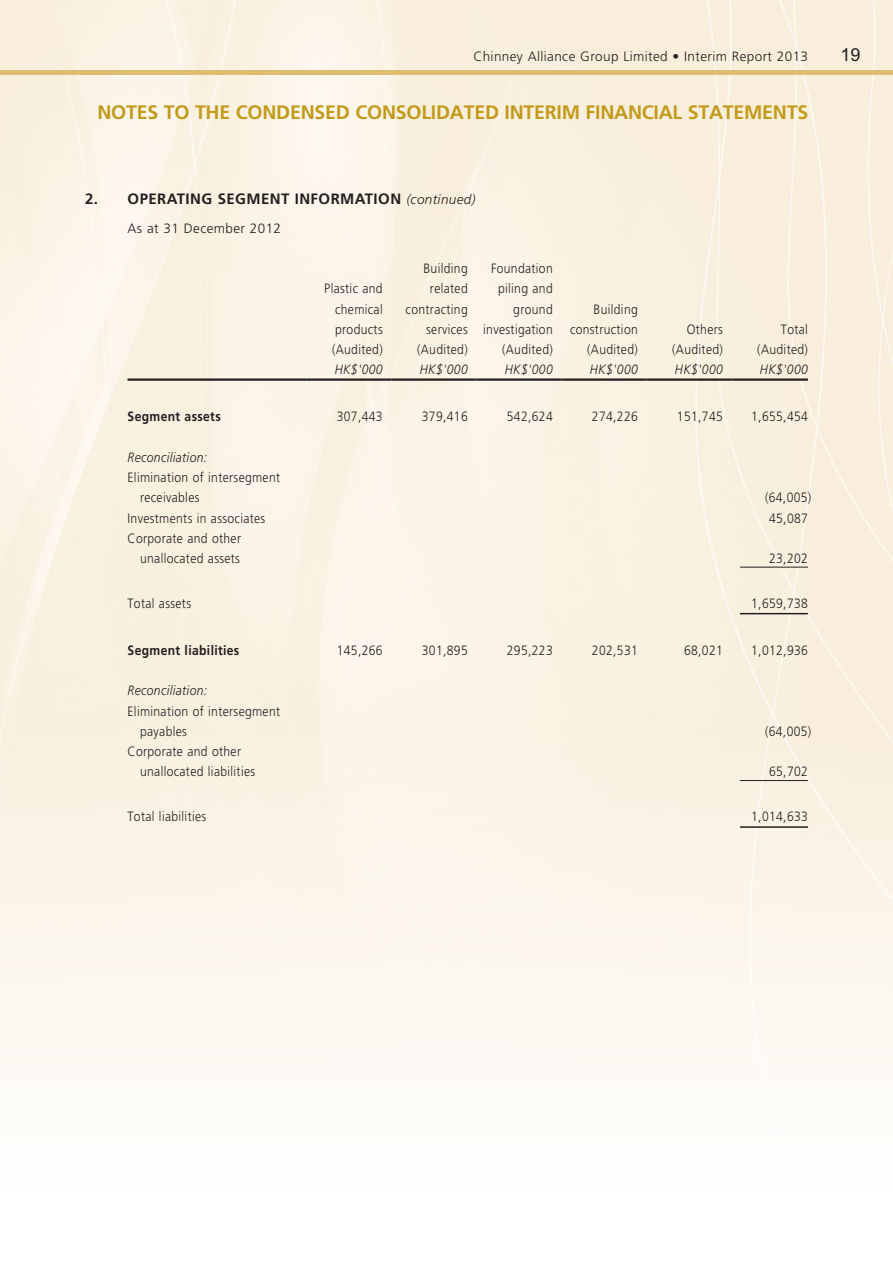
<style>
.page{position:relative;width:893px;height:1263px;background:#fff}
.page>*{position:absolute;margin:0;border:0;box-sizing:border-box;transform-origin:0 0}
.t1{font:700 19.5px "Frutiger LT Std";letter-spacing:-.01em;color:#c29b1b}
.t2{font:700 18px "M Hei HK";color:#231f20}
.t3{font:700 15px "Frutiger LT Std";letter-spacing:.03em;color:#231f20}
.t4{font:300 13.5px/20.2px "Frutiger LT Std";letter-spacing:.03em;color:#231f20;text-align:right;scale:.9 1}
.t5{font:italic 300 13.5px "Frutiger LT Std";letter-spacing:.03em;color:#231f20;scale:.9 1}
.t6{font:300 13.5px "Frutiger LT Std";letter-spacing:.03em;color:#231f20}
.t7{font:700 13.5px "Frutiger LT Std";letter-spacing:.03em;color:#231f20;scale:.9 1}
.s1{font-weight:300;font-style:italic;font-size:13.5px}
</style>
<div class="page">
<div style="left:689px;top:950px;width:204px;height:154px;background:#fcf8f2"></div>
<div style="left:726px;top:950px;width:133px;height:206px;background:#fdf9f4"></div>
<svg style="left:682px;top:0;width:211px;height:950px;background:#f9efde"></svg>
<hr style="left:0;top:70px;width:893px;height:4px;background:#debd71">
<hr style="left:128px;top:378px;width:178px;height:3px;background:#231f20">
<hr style="left:306px;top:378px;width:85px;height:3px;background:#231f20">
<hr style="left:391px;top:378px;width:85px;height:3px;background:#231f20">
<hr style="left:476px;top:378px;width:85px;height:3px;background:#231f20">
<hr style="left:561px;top:378px;width:85px;height:3px;background:#231f20">
<hr style="left:646px;top:378px;width:85px;height:3px;background:#231f20">
<hr style="left:731px;top:378px;width:77px;height:3px;background:#231f20">
<hr style="left:740px;top:567px;width:68px;height:1px;background:#231f20">
<hr style="left:740px;top:613px;width:68px;height:1px;background:#231f20">
<hr style="left:740px;top:780px;width:68px;height:1px;background:#231f20">
<hr style="left:740px;top:826px;width:68px;height:2px;background:#231f20">
<p class="t6" style="left:473px;top:49px;width:336px">Chinney Alliance Group Limited • Interim Report 2013</p>
<h2 class="t2" style="left:840px;top:41px;width:22px">19</h2>
<h1 class="t1" style="left:97px;top:101px;width:712px">NOTES TO THE CONDENSED CONSOLIDATED INTERIM FINANCIAL STATEMENTS</h1>
<p class="t3" style="left:85px;top:190px;width:392px">2. OPERATING SEGMENT INFORMATION <span class="s1">(continued)</span></p>
<p class="t6" style="left:128px;top:220px;width:155px">As at 31 December 2012</p>
<p class="t4" style="left:335px;top:279px;width:54px;text-align:justify;text-indent:-11px">Plastic and chemical products</p>
<p class="t4" style="left:406px;top:258px;width:71px">Building related contracting services</p>
<p class="t4" style="left:483px;top:258px;width:79px">Foundation piling and ground investigation</p>
<p class="t4" style="left:570px;top:299px;width:77px">Building construction</p>
<p class="t4" style="left:687px;top:319px;width:42px">Others</p>
<p class="t4" style="left:781px;top:319px;width:32px">Total</p>
<p class="t4" style="left:332px;top:339px;width:58px">(Audited)</p>
<p class="t4" style="left:417px;top:339px;width:58px">(Audited)</p>
<p class="t4" style="left:502px;top:339px;width:58px">(Audited)</p>
<p class="t4" style="left:587px;top:339px;width:58px">(Audited)</p>
<p class="t4" style="left:672px;top:339px;width:58px">(Audited)</p>
<p class="t4" style="left:757px;top:339px;width:58px">(Audited)</p>
<p class="t5" style="left:335px;top:362px;width:55px">HK$'000</p>
<p class="t5" style="left:420px;top:362px;width:55px">HK$'000</p>
<p class="t5" style="left:505px;top:362px;width:55px">HK$'000</p>
<p class="t5" style="left:590px;top:362px;width:55px">HK$'000</p>
<p class="t5" style="left:675px;top:362px;width:55px">HK$'000</p>
<p class="t5" style="left:760px;top:362px;width:55px">HK$'000</p>
<p class="t7" style="left:128px;top:409px;width:105px">Segment assets</p>
<p class="t4" style="left:337px;top:407px;width:53px">307,443</p>
<p class="t4" style="left:422px;top:407px;width:53px">379,416</p>
<p class="t4" style="left:507px;top:407px;width:53px">542,624</p>
<p class="t4" style="left:592px;top:407px;width:53px">274,226</p>
<p class="t4" style="left:677px;top:407px;width:53px">151,745</p>
<p class="t4" style="left:751px;top:407px;width:65px">1,655,454</p>
<p class="t5" style="left:128px;top:449px;width:90px">Reconciliation:</p>
<p class="t4" style="left:140px;top:467px;width:157px;text-align:left;text-indent:-12px">Elimination of intersegment receivables</p>
<p class="t4" style="left:765px;top:488px;width:53px">(64,005)</p>
<p class="t4" style="left:128px;top:508px;width:155px">Investments in associates</p>
<p class="t4" style="left:769px;top:508px;width:45px">45,087</p>
<p class="t4" style="left:128px;top:528px;width:128px">Corporate and other unallocated assets</p>
<p class="t4" style="left:769px;top:548px;width:45px">23,202</p>
<p class="t4" style="left:128px;top:593px;width:72px">Total assets</p>
<p class="t4" style="left:751px;top:593px;width:65px">1,659,738</p>
<p class="t7" style="left:128px;top:642px;width:126px">Segment liabilities</p>
<p class="t4" style="left:337px;top:640px;width:53px">145,266</p>
<p class="t4" style="left:422px;top:640px;width:53px">301,895</p>
<p class="t4" style="left:507px;top:640px;width:53px">295,223</p>
<p class="t4" style="left:592px;top:640px;width:53px">202,531</p>
<p class="t4" style="left:684px;top:640px;width:45px">68,021</p>
<p class="t4" style="left:751px;top:640px;width:65px">1,012,936</p>
<p class="t5" style="left:128px;top:683px;width:90px">Reconciliation:</p>
<p class="t4" style="left:140px;top:701px;width:157px;text-align:left;text-indent:-12px">Elimination of intersegment payables</p>
<p class="t4" style="left:765px;top:721px;width:53px">(64,005)</p>
<p class="t4" style="left:140px;top:741px;width:129px;text-align:left;text-indent:-12px">Corporate and other unallocated liabilities</p>
<p class="t4" style="left:769px;top:762px;width:45px">65,702</p>
<p class="t4" style="left:128px;top:807px;width:89px">Total liabilities</p>
<p class="t4" style="left:751px;top:807px;width:65px">1,014,633</p>
</div>
